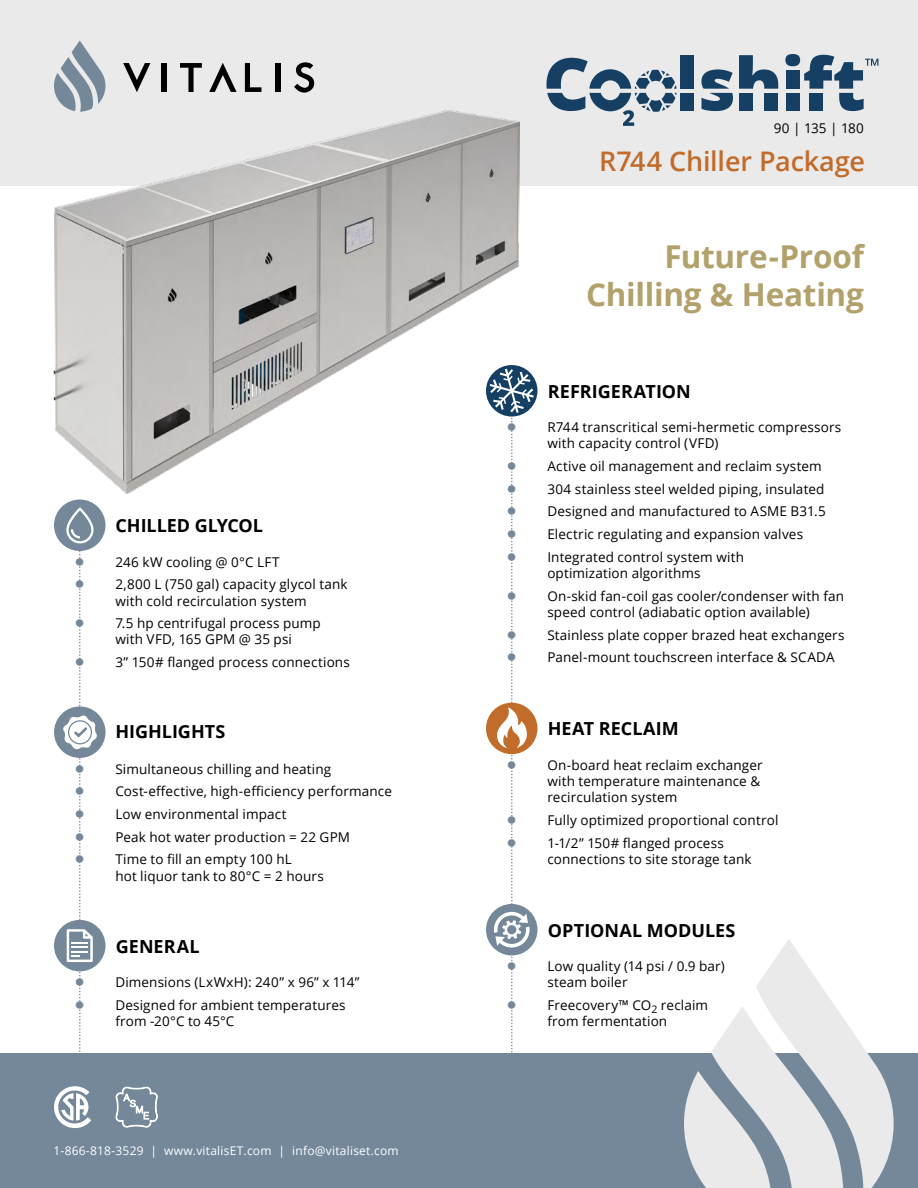
<style>
.page{position:relative;width:918px;height:1188px;background:#fff}
.page>*{position:absolute;margin:0;border:0;box-sizing:border-box;transform-origin:0 0}
.t1{font:700 31.5px/37.8px "Open Sans";letter-spacing:-.01em;color:#b3a16b;text-align:right}
.t2{font:600 27px "Open Sans";letter-spacing:-.005em;color:#c16c2a}
.t3{font:700 18px "Open Sans";color:#000}
.t4{font:13.5px/16.2px "Open Sans";letter-spacing:.01em;color:#000}
.t5{font:12px "Open Sans";letter-spacing:.02em;color:#fff}
.s1{font-family:"Roboto Serif 20 pt";font-size:16.5px;color:#74889a}
</style>
<div class="page">
<div style="left:0;top:1053px;width:918px;height:135px;background:#74889a"></div>
<div style="left:0;top:0;width:918px;height:186px;background:#eaeaea"></div>
<svg style="left:684px;top:939px;width:210px;height:249px"></svg>
<svg style="left:54px;top:40px;width:51px;height:70px"></svg>
<svg style="left:123px;top:63px;width:27px;height:29px"></svg>
<div style="left:162px;top:63px;width:5px;height:29px;background:#000"></div>
<svg style="left:180px;top:63px;width:22px;height:29px"></svg>
<svg style="left:245px;top:63px;width:16px;height:29px"></svg>
<div style="left:275px;top:63px;width:6px;height:29px;background:#000"></div>
<svg style="left:294px;top:62px;width:20px;height:31px"></svg>
<svg style="left:209px;top:63px;width:28px;height:29px"></svg>
<div style="left:54px;top:499px;width:51px;height:52px;background:#74889a;border-radius:50%"></div>
<svg style="left:115px;top:1086px;width:43px;height:42px"></svg>
<svg style="left:54px;top:1086px;width:37px;height:42px"></svg>
<div style="left:680px;top:55px;width:14px;height:34px;background:#154064"></div>
<svg style="left:739px;top:55px;width:39px;height:34px"></svg>
<div style="left:680px;top:93px;width:14px;height:17px;background:#154064"></div>
<div style="left:739px;top:93px;width:14px;height:17px;background:#154064"></div>
<svg style="left:701px;top:69px;width:32px;height:42px"></svg>
<div style="left:764px;top:93px;width:14px;height:17px;background:#154064"></div>
<svg style="left:546px;top:58px;width:131px;height:68px"></svg>
<svg style="left:785px;top:54px;width:93px;height:57px"></svg>
<div style="left:54px;top:706px;width:52px;height:52px;background:#74889a;border-radius:50%"></div>
<div style="left:54px;top:920px;width:51px;height:51px;background:#74889a;border-radius:50%"></div>
<svg style="left:63px;top:507px;width:35px;height:545px"></svg>
<div style="left:486px;top:365px;width:51px;height:52px;background:#154064;border-radius:50%"></div>
<div style="left:486px;top:703px;width:51px;height:51px;background:#c16c2a;border-radius:50%"></div>
<div style="left:486px;top:904px;width:51px;height:51px;background:#74889a;border-radius:50%"></div>
<svg style="left:490px;top:368px;width:44px;height:685px"></svg>
<img style="left:54px;top:110px;width:465px;height:384px">
<h3 class="t3" style="left:116px;top:513px;width:149px">CHILLED GLYCOL</h3>
<p class="t4" style="left:75px;top:553px;width:206px"><span class="s1">●</span> 246 kW cooling @ 0°C LFT</p>
<p class="t4" style="left:75px;top:576px;width:274px;text-align:center"><span class="s1">●</span> 2,800 L (750 gal) capacity glycol tank with cold recirculation system</p>
<p class="t4" style="left:115px;top:615px;width:207px;text-indent:-41px"><span class="s1">●</span> 7.5 hp centrifugal process pump with VFD, 165 GPM @ 35 psi</p>
<p class="t4" style="left:75px;top:654px;width:276px"><span class="s1">●</span> 3” 150# flanged process connections</p>
<h3 class="t3" style="left:116px;top:719px;width:111px">HIGHLIGHTS</h3>
<p class="t4" style="left:75px;top:760px;width:258px"><span class="s1">●</span> Simultaneous chilling and heating</p>
<p class="t4" style="left:75px;top:783px;width:319px"><span class="s1">●</span> Cost-effective, high-efficiency performance</p>
<p class="t4" style="left:75px;top:806px;width:213px"><span class="s1">●</span> Low environmental impact</p>
<p class="t4" style="left:75px;top:828px;width:277px"><span class="s1">●</span> Peak hot water production = 22 GPM</p>
<p class="t4" style="left:115px;top:851px;width:210px;text-indent:-41px"><span class="s1">●</span> Time to fill an empty 100 hL<br>hot liquor tank to 80°C = 2 hours</p>
<h3 class="t3" style="left:116px;top:933px;width:85px">GENERAL</h3>
<p class="t4" style="left:75px;top:974px;width:286px"><span class="s1">●</span> Dimensions (LxWxH): 240” x 96” x 114”</p>
<p class="t4" style="left:115px;top:996px;width:232px;text-indent:-41px"><span class="s1">●</span> Designed for ambient temperatures from -20°C to 45°C</p>
<p class="t5" style="left:53px;top:1142px;width:347px">1-866-818-3529 | www.vitalisET.com | info@vitaliset.com</p>
<p class="t4" style="left:774px;top:119px;width:92px">90 | 135 | 180</p>
<h2 class="t2" style="left:599px;top:143px;width:267px">R744 Chiller Package</h2>
<h1 class="t1" style="left:586px;top:237px;width:279px">Future-Proof<br>Chilling &amp; Heating</h1>
<h3 class="t3" style="left:548px;top:378px;width:145px">REFRIGERATION</h3>
<p class="t4" style="left:547px;top:419px;width:296px;text-indent:-41px"><span class="s1">●</span> R744 transcritical semi-hermetic compressors with capacity control (VFD)</p>
<p class="t4" style="left:507px;top:458px;width:317px"><span class="s1">●</span> Active oil management and reclaim system</p>
<p class="t4" style="left:507px;top:480px;width:319px"><span class="s1">●</span> 304 stainless steel welded piping, insulated</p>
<p class="t4" style="left:507px;top:503px;width:321px"><span class="s1">●</span> Designed and manufactured to ASME B31.5</p>
<p class="t4" style="left:507px;top:526px;width:298px"><span class="s1">●</span> Electric regulating and expansion valves</p>
<p class="t4" style="left:507px;top:548px;width:239px;text-align:center"><span class="s1">●</span> Integrated control system with optimization algorithms</p>
<p class="t4" style="left:507px;top:587px;width:339px;text-align:center"><span class="s1">●</span> On-skid fan-coil gas cooler/condenser with fan speed control (adiabatic option available)</p>
<p class="t4" style="left:507px;top:626px;width:339px"><span class="s1">●</span> Stainless plate copper brazed heat exchangers</p>
<p class="t4" style="left:507px;top:649px;width:329px"><span class="s1">●</span> Panel-mount touchscreen interface &amp; SCADA</p>
<h3 class="t3" style="left:548px;top:716px;width:132px">HEAT RECLAIM</h3>
<p class="t4" style="left:547px;top:756px;width:217px;text-indent:-41px"><span class="s1">●</span> On-board heat reclaim exchanger with temperature maintenance &amp; recirculation system</p>
<p class="t4" style="left:507px;top:812px;width:273px"><span class="s1">●</span> Fully optimized proportional control</p>
<p class="t4" style="left:547px;top:834px;width:206px;text-indent:-41px"><span class="s1">●</span> 1-1/2” 150# flanged process connections to site storage tank</p>
<h3 class="t3" style="left:548px;top:917px;width:189px">OPTIONAL MODULES</h3>
<p class="t4" style="left:547px;top:958px;width:179px;text-indent:-41px"><span class="s1">●</span> Low quality (14 psi / 0.9 bar) steam boiler</p>
<p class="t4" style="left:507px;top:997px;width:203px;text-align:center"><span class="s1">●</span> Freecovery™ CO<sub>2</sub> reclaim from fermentation</p>
</div>
